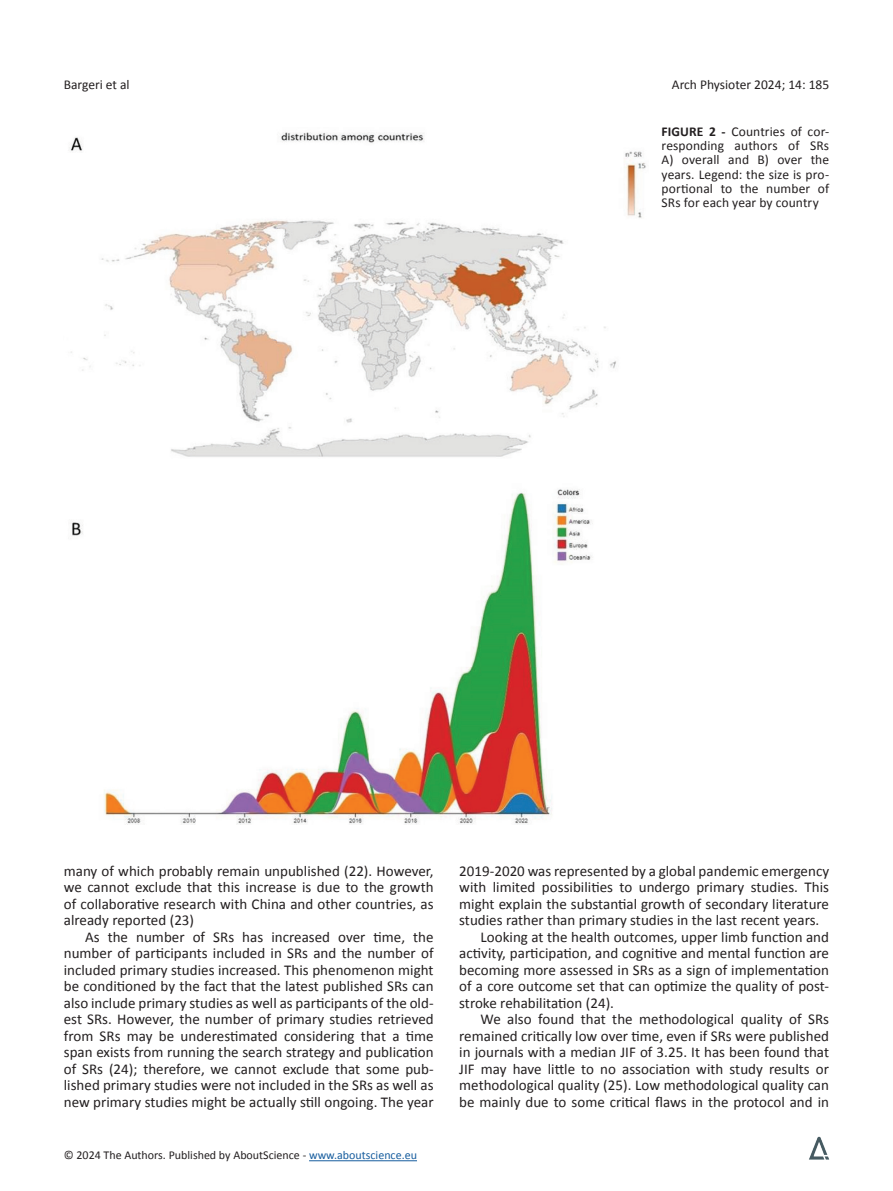
<style>
.page{position:relative;width:893px;height:1191px;background:#fff}
.page>*{position:absolute;margin:0;border:0;box-sizing:border-box;transform-origin:0 0}
.t1{font:15px/16.5px "Calibri";color:#231f20;text-align:justify}
.t2{font:13.5px/14.2px "Calibri";letter-spacing:.005em;color:#231f20;text-align:justify}
.t3{font:12px "Calibri";color:#231f20}
.s1{font-weight:700}
.s2{color:#175d9e}
</style>
<div class="page">
<img style="left:809px;top:1136px;width:21px;height:24px">
<hr style="left:309px;top:1160px;width:108px;height:1px;background:#175d9e">
<img style="left:69px;top:132px;width:577px;height:692px">
<p class="t2" style="left:64px;top:78px;width:67px">Bargeri et al</p>
<p class="t2" style="left:672px;top:78px;width:159px">Arch Physioter 2024; 14: 185</p>
<p class="t2" style="left:662px;top:124px;width:169px"><span class="s1">FIGURE 2 -</span> Countries of cor&shy;responding authors of SRs A) overall and B) over the years. Legend: the size is pro&shy;portional to the number of SRs for each year by country</p>
<p class="t1" style="left:64px;top:862px;width:371px">many of which probably remain unpublished (22). However, we cannot exclude that this increase is due to the growth of collaborative research with China and other countries, as already reported (23)</p>
<p class="t1" style="left:64px;top:928px;width:371px;text-indent:21px">As the number of SRs has increased over time, the number of participants included in SRs and the number of included primary studies increased. This phenomenon might be conditioned by the fact that the latest published SRs can also include primary studies as well as participants of the old&shy;est SRs. However, the number of primary studies retrieved from SRs may be underestimated considering that a time span exists from running the search strategy and publication of SRs (24); therefore, we cannot exclude that some pub&shy;lished primary studies were not included in the SRs as well as new primary studies might be actually still ongoing. The year</p>
<p class="t3" style="left:64px;top:1147px;width:355px">© 2024 The Authors. Published by AboutScience - <span class="s2">www.aboutscience.eu</span></p>
<p class="t1" style="left:459px;top:862px;width:371px">2019-2020 was represented by a global pandemic emergency</p>
<p class="t1" style="left:459px;top:879px;width:371px">with limited possibilities to undergo primary studies. This</p>
<p class="t1" style="left:459px;top:895px;width:371px">might explain the substantial growth of secondary literature</p>
<p class="t1" style="left:459px;top:912px;width:362px">studies rather than primary studies in the last recent years.</p>
<p class="t1" style="left:480px;top:928px;width:350px">Looking at the health outcomes, upper limb function and</p>
<p class="t1" style="left:459px;top:945px;width:371px">activity, participation, and cognitive and mental function are</p>
<p class="t1" style="left:459px;top:961px;width:371px">becoming more assessed in SRs as a sign of implementation</p>
<p class="t1" style="left:459px;top:978px;width:371px">of a core outcome set that can optimize the quality of post-</p>
<p class="t1" style="left:459px;top:994px;width:156px">stroke rehabilitation (24).</p>
<p class="t1" style="left:480px;top:1011px;width:350px">We also found that the methodological quality of SRs</p>
<p class="t1" style="left:459px;top:1027px;width:371px">remained critically low over time, even if SRs were published</p>
<p class="t1" style="left:459px;top:1044px;width:371px">in journals with a median JIF of 3.25. It has been found that</p>
<p class="t1" style="left:459px;top:1060px;width:371px">JIF may have little to no association with study results or</p>
<p class="t1" style="left:459px;top:1077px;width:371px">methodological quality (25). Low methodological quality can</p>
<p class="t1" style="left:459px;top:1093px;width:371px">be mainly due to some critical flaws in the protocol and in</p>
</div>
